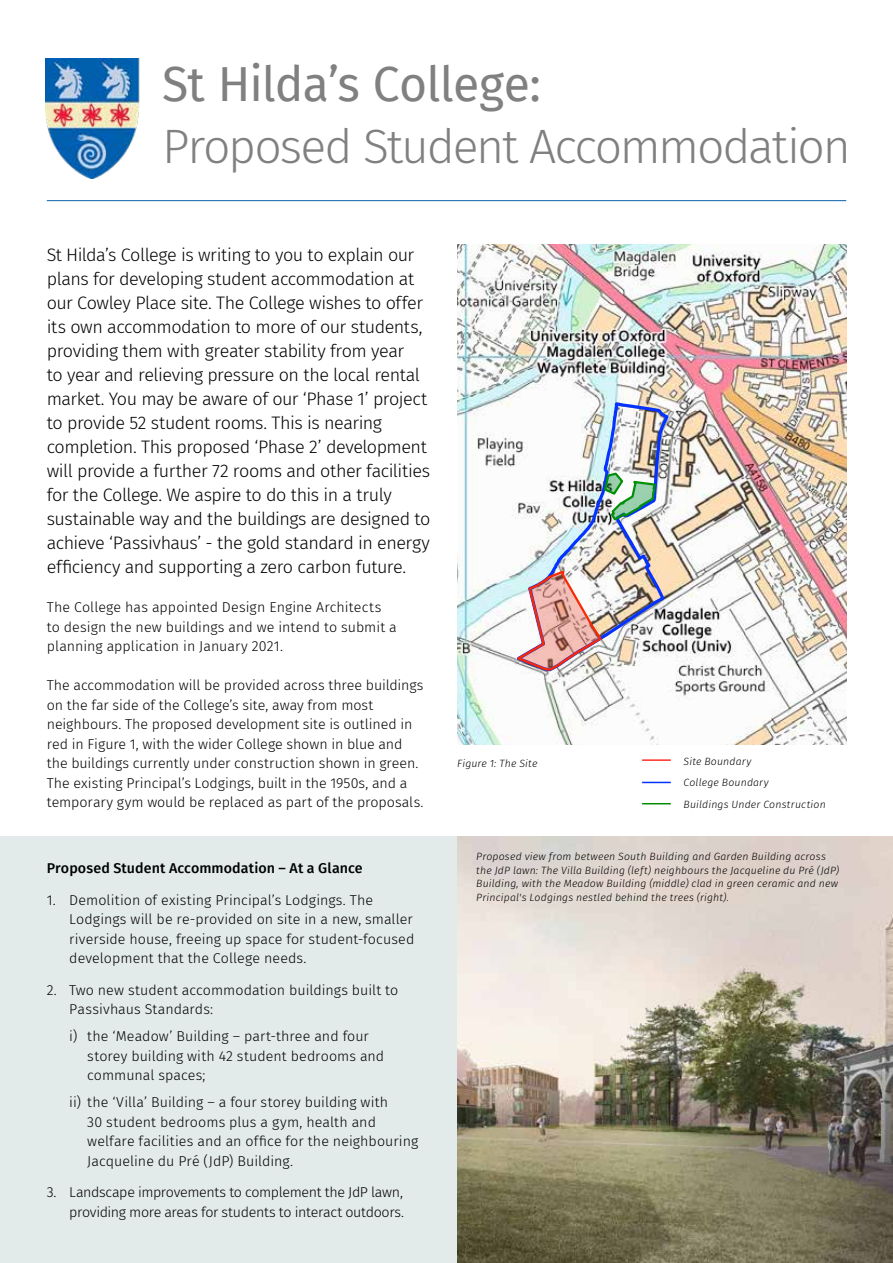
<style>
.page{position:relative;width:893px;height:1263px;background:#fff}
.page>*{position:absolute;margin:0;border:0;box-sizing:border-box;transform-origin:0 0}
.t1{font:300 48.15px "Fira Sans";letter-spacing:-.045em;color:#818080}
.t2{font:48.15px "Fira Sans";letter-spacing:-.015em;color:#818080}
.t3{font:300 18px/24px "Fira Sans";letter-spacing:-.03em;color:#000}
.t4{font:300 14.25px/19.5px "Fira Sans";color:#000}
.t5{font:300 14.25px/19.5px "Fira Sans";letter-spacing:-.025em;color:#000;text-align:right}
.t6{font:500 14.25px "Fira Sans";letter-spacing:.005em;color:#000}
.t7{font:italic 300 10.5px/13.5px "Fira Sans";letter-spacing:.015em;color:#000}
.t8{font:9.75px "Arial";color:#000}
.t9{font:4.8px "Arial";color:#000}
.t10{font:4.05px "Arial";color:#000}
</style>
<div class="page">
<div style="left:0;top:837px;width:893px;height:426px;background:#e3eaea"></div>
<img style="left:46px;top:58px;width:94px;height:120px">
<hr style="left:47px;top:200px;width:799px;height:1px;background:#055fa8">
<img style="left:457px;top:244px;width:389px;height:500px">
<img style="left:457px;top:837px;width:436px;height:426px">
<svg style="left:642px;top:803px;width:29px;height:1px"></svg>
<hr style="left:642px;top:759px;width:29px;height:2px;background:#ff2c23">
<svg style="left:642px;top:782px;width:29px;height:1px"></svg>
<img style="left:457px;top:357px;width:390px;height:380px">
<h1 class="t2" style="left:162px;top:48px;width:380px">St Hilda’s College:</h1>
<h1 class="t1" style="left:162px;top:112px;width:690px">Proposed Student Accommodation</h1>
<p class="t3" style="left:47px;top:243px;width:385px">St Hilda’s College is writing to you to explain our plans for developing student accommodation at our Cowley Place site. The College wishes to offer its own accommodation to more of our students, providing them with greater stability from year<br>to year and relieving pressure on the local rental market. You may be aware of our ‘Phase 1’ project to provide 52 student rooms. This is nearing completion. This proposed ‘Phase 2’ development will provide a further 72 rooms and other facilities for the College. We aspire to do this in a truly sustainable way and the buildings are designed to achieve ‘Passivhaus’ - the gold standard in energy efficiency and supporting a zero carbon future.</p>
<p class="t4" style="left:47px;top:597px;width:352px">The College has appointed Design Engine Architects to design the new buildings and we intend to submit a planning application in January 2021.</p>
<p class="t4" style="left:47px;top:675px;width:378px">The accommodation will be provided across three buildings on the far side of the College’s site, away from most neighbours. The proposed development site is outlined in red in Figure 1, with the wider College shown in blue and the buildings currently under construction shown in green.<br>The existing Principal’s Lodgings, built in the 1950s, and a temporary gym would be replaced as part of the proposals.</p>
<p class="t8" style="left:368px;top:276px;width:93px">Stanfords VectorMap</p>
<p class="t9" style="left:377px;top:353px;width:22px">205997m</p>
<p class="t10" style="left:396px;top:441px;width:6px">59</p>
<p class="t7" style="left:457px;top:756px;width:82px">Figure 1: The Site</p>
<p class="t7" style="left:684px;top:750px;width:87px;line-height:21.3px">Site Boundary<br>College Boundary</p>
<p class="t7" style="left:684px;top:798px;width:144px">Buildings Under Construction</p>
<p class="t6" style="left:47px;top:857px;width:317px">Proposed Student Accommodation – At a Glance</p>
<p class="t4" style="left:69px;top:890px;width:347px;text-indent:-23px">1. Demolition of existing Principal’s Lodgings. The Lodgings will be re-provided on site in a new, smaller riverside house, freeing up space for student-focused development that the College needs.</p>
<p class="t4" style="left:69px;top:980px;width:331px;text-indent:-23px">2. Two new student accommodation buildings built to<br>Passivhaus Standards:</p>
<p class="t4" style="left:87px;top:1026px;width:299px;text-indent:-18px">i) the ‘Meadow’ Building – part-three and four storey building with 42 student bedrooms and communal spaces;</p>
<p class="t4" style="left:87px;top:1092px;width:332px;text-indent:-18px">ii) the ‘Villa’ Building – a four storey building with<br>30 student bedrooms plus a gym, health and welfare facilities and an office for the neighbouring Jacqueline du Pré (JdP) Building.</p>
<p class="t5" style="left:47px;top:1182px;width:359px">3. Landscape improvements to complement the JdP lawn, providing more areas for students to interact outdoors.</p>
<p class="t7" style="left:476px;top:850px;width:364px">Proposed view from between South Building and Garden Building across the JdP lawn: The Villa Building (left) neighbours the Jacqueline du Pré (JdP)<br>Building, with the Meadow Building (middle) clad in green ceramic and new Principal's Lodgings nestled behind the trees (right).</p>
</div>
